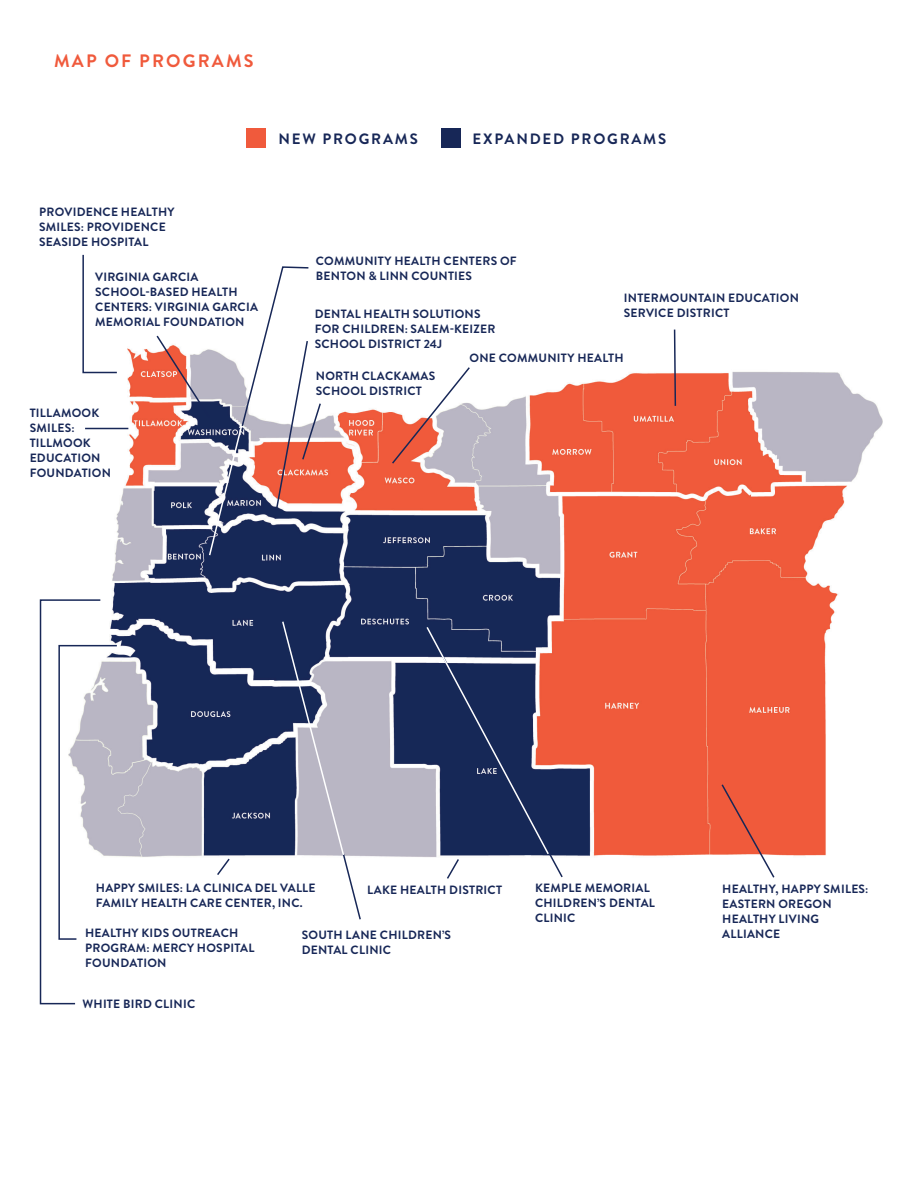
<style>
.page{position:relative;width:918px;height:1188px;background:#fff}
.page>*{position:absolute;margin:0;border:0;box-sizing:border-box;transform-origin:0 0}
.t1{font:700 18px "Brandon Grotesque";letter-spacing:.12em;color:#f05a3c}
.t2{font:700 15px "Brandon Grotesque";letter-spacing:.12em;color:#172757}
.t3{font:700 12px/15px "Brandon Grotesque";letter-spacing:.02em;color:#172757}
</style>
<div class="page">
<div style="left:247px;top:129px;width:19px;height:19px;background:#f05a3c"></div>
<div style="left:441px;top:129px;width:19px;height:19px;background:#172757"></div>
<img style="left:85px;top:348px;width:797px;height:509px">
<svg style="left:673px;top:329px;width:4px;height:78px"></svg>
<svg style="left:217px;top:858px;width:13px;height:17px"></svg>
<svg style="left:390px;top:366px;width:81px;height:99px"></svg>
<svg style="left:281px;top:620px;width:81px;height:300px"></svg>
<hr style="left:85px;top:428px;width:43px;height:1px;background:#172757">
<svg style="left:82px;top:254px;width:36px;height:120px"></svg>
<svg style="left:39px;top:599px;width:79px;height:406px"></svg>
<svg style="left:720px;top:783px;width:56px;height:95px"></svg>
<svg style="left:425px;top:625px;width:139px;height:254px;background:#525171"></svg>
<svg style="left:155px;top:266px;width:167px;height:291px"></svg>
<h1 class="t1" style="left:54px;top:50px;width:201px">MAP OF PROGRAMS</h1>
<p class="t2" style="left:278px;top:130px;width:141px">NEW PROGRAMS</p>
<p class="t2" style="left:473px;top:130px;width:195px">EXPANDED PROGRAMS</p>
<p class="t3" style="left:39px;top:204px;width:137px">PROVIDENCE HEALTHY<br>SMILES: PROVIDENCE<br>SEASIDE HOSPITAL</p>
<p class="t3" style="left:95px;top:269px;width:164px">VIRGINIA GARCIA<br>SCHOOL-BASED HEALTH<br>CENTERS: VIRGINIA GARCIA<br>MEMORIAL FOUNDATION</p>
<p class="t3" style="left:30px;top:405px;width:83px">TILLAMOOK<br>SMILES:<br>TILLMOOK<br>EDUCATION<br>FOUNDATION</p>
<p class="t3" style="left:316px;top:254px;width:202px">COMMUNITY HEALTH CENTERS OF<br>BENTON &amp; LINN COUNTIES</p>
<p class="t3" style="left:315px;top:306px;width:182px">DENTAL HEALTH SOLUTIONS<br>FOR CHILDREN: SALEM-KEIZER<br>SCHOOL DISTRICT 24J</p>
<p class="t3" style="left:624px;top:291px;width:177px">INTERMOUNTAIN EDUCATION<br>SERVICE DISTRICT</p>
<p class="t3" style="left:316px;top:368px;width:121px">NORTH CLACKAMAS<br>SCHOOL DISTRICT</p>
<p class="t3" style="left:470px;top:350px;width:156px">ONE COMMUNITY HEALTH</p>
<p class="t3" style="left:96px;top:880px;width:221px">HAPPY SMILES: LA CLINICA DEL VALLE<br>FAMILY HEALTH CARE CENTER, INC.</p>
<p class="t3" style="left:367px;top:882px;width:136px">LAKE HEALTH DISTRICT</p>
<p class="t3" style="left:85px;top:925px;width:171px">HEALTHY KIDS OUTREACH<br>PROGRAM: MERCY HOSPITAL<br>FOUNDATION</p>
<p class="t3" style="left:302px;top:928px;width:151px">SOUTH LANE CHILDREN’S<br>DENTAL CLINIC</p>
<p class="t3" style="left:83px;top:996px;width:114px">WHITE BIRD CLINIC</p>
<p class="t3" style="left:535px;top:880px;width:121px">KEMPLE MEMORIAL<br>CHILDREN’S DENTAL<br>CLINIC</p>
<p class="t3" style="left:722px;top:881px;width:148px">HEALTHY, HAPPY SMILES:<br>EASTERN OREGON<br>HEALTHY LIVING<br>ALLIANCE</p>
</div>
